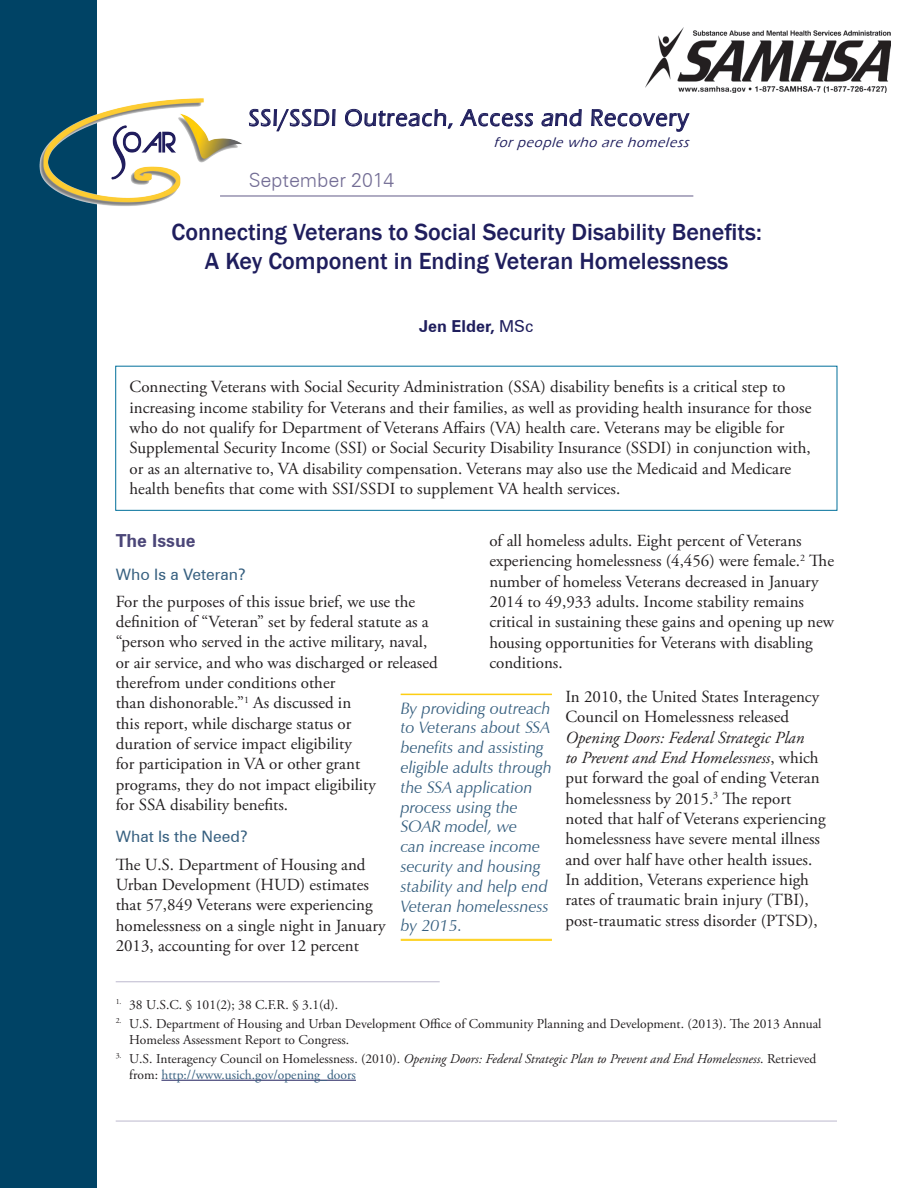
<style>
.page{position:relative;width:918px;height:1188px;background:#fff}
.page>*{position:absolute;margin:0;border:0;box-sizing:border-box;transform-origin:0 0}
.t1{font:500 24px/28.8px "Franklin Gothic";color:#1f1e5d;text-align:center}
.t2{font:500 23.85px "Eras ITC";letter-spacing:.05em;color:#1f1e5d;scale:.94 1}
.t3{font:300 19.5px "Zurich BT";color:#736d95}
.heading_1{font:700 18px "Zurich BT";color:#4b4678}
.t4{font:16.95px/20.4px "Adobe Garamond Pro";color:#231f20}
.pull-quote{font:italic 16.5px/19.8px "Zapf Humanist 601 BT";color:#376080}
.heading_1-2{font:700 16.5px "Zurich BT";color:#1f1e5d}
.heading_2{font:15.75px "Zurich BT";color:#376080}
.t5{font:italic 500 14.25px "Eras ITC";color:#1f1e5d;scale:.94 1}
.t6{font:13.5px/16.2px "Adobe Garamond Pro";color:#231f20}
.t7{font:italic 13.5px/16.2px "Adobe Garamond Pro";color:#231f20}
.s1{font-weight:400}
.s2{font-style:italic}
.s3{font-style:normal}
.s4{font-style:normal;color:#376080}
</style>
<div class="page">
<hr style="left:116px;top:1120px;width:721px;height:2px;background:#c4c0d3">
<hr style="left:220px;top:195px;width:473px;height:2px;background:#736d95">
<img style="left:646px;top:27px;width:245px;height:66px">
<svg style="left:249px;top:109px;width:87px;height:22px"></svg>
<svg style="left:345px;top:108px;width:108px;height:21px"></svg>
<svg style="left:460px;top:109px;width:73px;height:17px"></svg>
<svg style="left:542px;top:109px;width:40px;height:17px"></svg>
<svg style="left:591px;top:109px;width:99px;height:23px"></svg>
<div style="left:0;top:0;width:96px;height:1188px;background:#004365"></div>
<img style="left:39px;top:93px;width:210px;height:117px">
<div style="left:115px;top:366px;width:722px;height:145px;border:1px solid #006f9a"></div>
<hr style="left:161px;top:1080px;width:195px;height:1px;background:#1f1e5d">
<hr style="left:401px;top:694px;width:151px;height:1px;background:#fdcc09">
<hr style="left:401px;top:939px;width:151px;height:1px;background:#fdcc09">
<hr style="left:401px;top:940px;width:151px;height:1px;background:#fdcc09">
<hr style="left:116px;top:981px;width:324px;height:1px;background:#c4c0d3">
<p class="t2" style="left:249px;top:104px;width:469px">SSI/SSDI Outreach, Access and Recovery</p>
<p class="t5" style="left:494px;top:134px;width:213px">forpeople who are homeless</p>
<p class="t3" style="left:249px;top:168px;width:147px">September 2014</p>
<h1 class="t1" style="left:172px;top:218px;width:592px">Connecting Veterans to Social Security Disability Benefits:<br>A Key Component in Ending Veteran Homelessness</h1>
<p class="heading_1-2" style="left:419px;top:316px;width:116px">Jen Elder, <span class="s1">MSc</span></p>
<p class="t4" style="left:130px;top:377px;width:683px">Connecting Veterans with Social Security Administration (SSA) disability benefits is a critical step to increasing income stability for Veterans and their families, as well as providing health insurance for those who do not qualify for Department of Veterans Affairs (VA) health care. Veterans may be eligible for Supplemental Security Income (SSI) or Social Security Disability Insurance (SSDI) in conjunction with, or as an alternative to, VA disability compensation. Veterans may also use the Medicaid and Medicare health benefits that come with SSI/SSDI to supplement VA health services.</p>
<p class="heading_1" style="left:116px;top:530px;width:82px">The Issue</p>
<p class="heading_2" style="left:116px;top:564px;width:132px">Who Is a Veteran?</p>
<p class="t4" style="left:116px;top:592px;width:324px">For the purposes of this issue brief, we use the definition of “Veteran” set by federal statute as a “person who served in the active military, naval, or air service, and who was discharged or released therefrom under conditions other<br>than dishonorable.”<sup>1</sup> As discussed in<br>this report, while discharge status or<br>duration of service impact eligibility<br>for participation in VA or other grant<br>programs, they do not impact eligibility<br>for SSA disability benefits.</p>
<p class="heading_2" style="left:116px;top:827px;width:134px">What Is the Need?</p>
<p class="t4" style="left:116px;top:855px;width:271px">The U.S. Department of Housing and Urban Development (HUD) estimates that 57,849 Veterans were experiencing homelessness on a single night in January 2013, accounting for over 12 percent</p>
<p class="t4" style="left:489px;top:531px;width:346px">of all homeless adults. Eight percent of Veterans experiencing homelessness (4,456) were female.<sup>2</sup> The number of homeless Veterans decreased in January 2014 to 49,933 adults. Income stability remains critical in sustaining these gains and opening up new housing opportunities for Veterans with disabling conditions.</p>
<p class="t4" style="left:565px;top:687px;width:262px">In 2010, the United States Interagency Council on Homelessness released <span class="s2">Opening Doors: Federal Strategic Plan<br>to Prevent and End Homelessness</span>, which put forward the goal of ending Veteran homelessness by 2015.<sup>3</sup> The report noted that half of Veterans experiencing homelessness have severe mental illness and over half have other health issues.<br>In addition, Veterans experience high rates of traumatic brain injury (TBI), post-traumatic stress disorder (PTSD),</p>
<p class="pull-quote" style="left:401px;top:698px;width:153px">By providing outreach to Veterans about SSA benefits and assisting eligible adults through the SSA application process using the<br>SOAR model, we<br>can increase income security and housing stability and help end<br>Veteran homelessness by 2015.</p>
<p class="t6" style="left:116px;top:997px;width:224px"><sup>1.</sup> 38 U.S.C. § 101(2); 38 C.F.R. § 3.1(d).</p>
<p class="t6" style="left:129px;top:1016px;width:694px;text-indent:-14px"><sup>2.</sup> U.S. Department of Housing and Urban Development Office of Community Planning and Development. (2013). The 2013 Annual<br>Homeless Assessment Report to Congress.</p>
<p class="t7" style="left:129px;top:1051px;width:689px;text-indent:-13px"><sup>3.</sup> <span class="s3">U.S. Interagency Council on Homelessness. (2010).</span> Opening Doors: Federal Strategic Plan to Prevent and End Homelessness<span class="s3">. Retrieved from:</span> <span class="s4">http://www.usich.gov/opening_doors</span></p>
</div>
